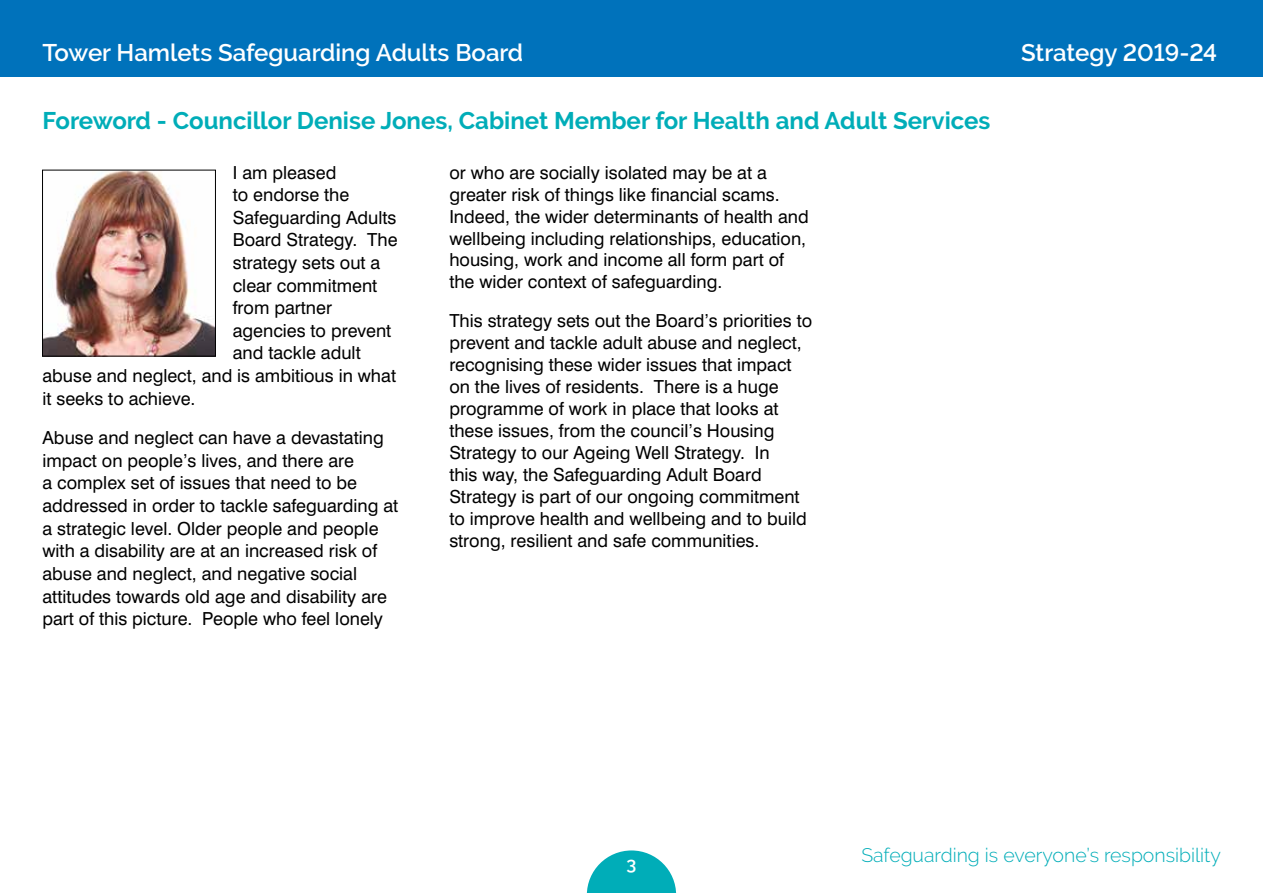
<style>
.page{position:relative;width:1263px;height:893px;background:#fff}
.page>*{position:absolute;margin:0;border:0;box-sizing:border-box;transform-origin:0 0}
.t1{font:700 24px "Raleway";color:#00adb8}
.t2{font:600 24px "Raleway";color:#fff}
.t3{font:300 19.5px "Raleway";color:#00adb8}
.t4{font:18px/22px "Swiss 721 BT";color:#000}
.t5{font:600 18px "Raleway";color:#fff}
</style>
<div class="page">
<div style="left:0;top:0;width:1263px;height:77px;background:#0072bb"></div>
<svg style="left:587px;top:850px;width:89px;height:43px"></svg>
<img style="left:44px;top:172px;width:170px;height:182px">
<div style="left:42px;top:170px;width:174px;height:186px;border:1px solid #000"></div>
<h1 class="t2" style="left:43px;top:39px;width:482px">Tower Hamlets Safeguarding Adults Board</h1>
<h1 class="t2" style="left:1021px;top:39px;width:198px">Strategy 2019-24</h1>
<h1 class="t1" style="left:43px;top:107px;width:949px">Foreword - Councillor Denise Jones, Cabinet Member for Health and Adult Services</h1>
<p class="t4" style="left:233px;top:161px;width:105px">I am pleased</p>
<p class="t4" style="left:233px;top:184px;width:118px">to endorse the</p>
<p class="t4" style="left:233px;top:206px;width:165px">Safeguarding Adults</p>
<p class="t4" style="left:233px;top:229px;width:166px">Board Strategy. The</p>
<p class="t4" style="left:233px;top:251px;width:149px">strategy sets out a</p>
<p class="t4" style="left:233px;top:274px;width:146px">clear commitment</p>
<p class="t4" style="left:233px;top:297px;width:101px">from partner</p>
<p class="t4" style="left:233px;top:319px;width:160px">agencies to prevent</p>
<p class="t4" style="left:233px;top:342px;width:129px">and tackle adult</p>
<p class="t4" style="left:43px;top:364px;width:355px">abuse and neglect, and is ambitious in what</p>
<p class="t4" style="left:43px;top:387px;width:154px">it seeks to achieve.</p>
<p class="t4" style="left:43px;top:426px;width:357px;line-height:22.6px">Abuse and neglect can have a devastating impact on people’s lives, and there are<br>a complex set of issues that need to be addressed in order to tackle safeguarding at a strategic level. Older people and people with a disability are at an increased risk of abuse and neglect, and negative social attitudes towards old age and disability are part of this picture. People who feel lonely</p>
<p class="t4" style="left:449px;top:161px;width:361px">or who are socially isolated may be at a greater risk of things like financial scams.<br>Indeed, the wider determinants of health and wellbeing including relationships, education, housing, work and income all form part of the wider context of safeguarding.</p>
<p class="t4" style="left:449px;top:310px;width:364px">This strategy sets out the Board’s priorities to prevent and tackle adult abuse and neglect, recognising these wider issues that impact on the lives of residents. There is a huge programme of work in place that looks at these issues, from the council’s Housing Strategy to our Ageing Well Strategy. In<br>this way, the Safeguarding Adult Board Strategy is part of our ongoing commitment to improve health and wellbeing and to build strong, resilient and safe communities.</p>
<p class="t5" style="left:626px;top:853px;width:11px">3</p>
<p class="t3" style="left:861px;top:844px;width:361px">Safeguarding is everyone’s responsibility</p>
</div>
